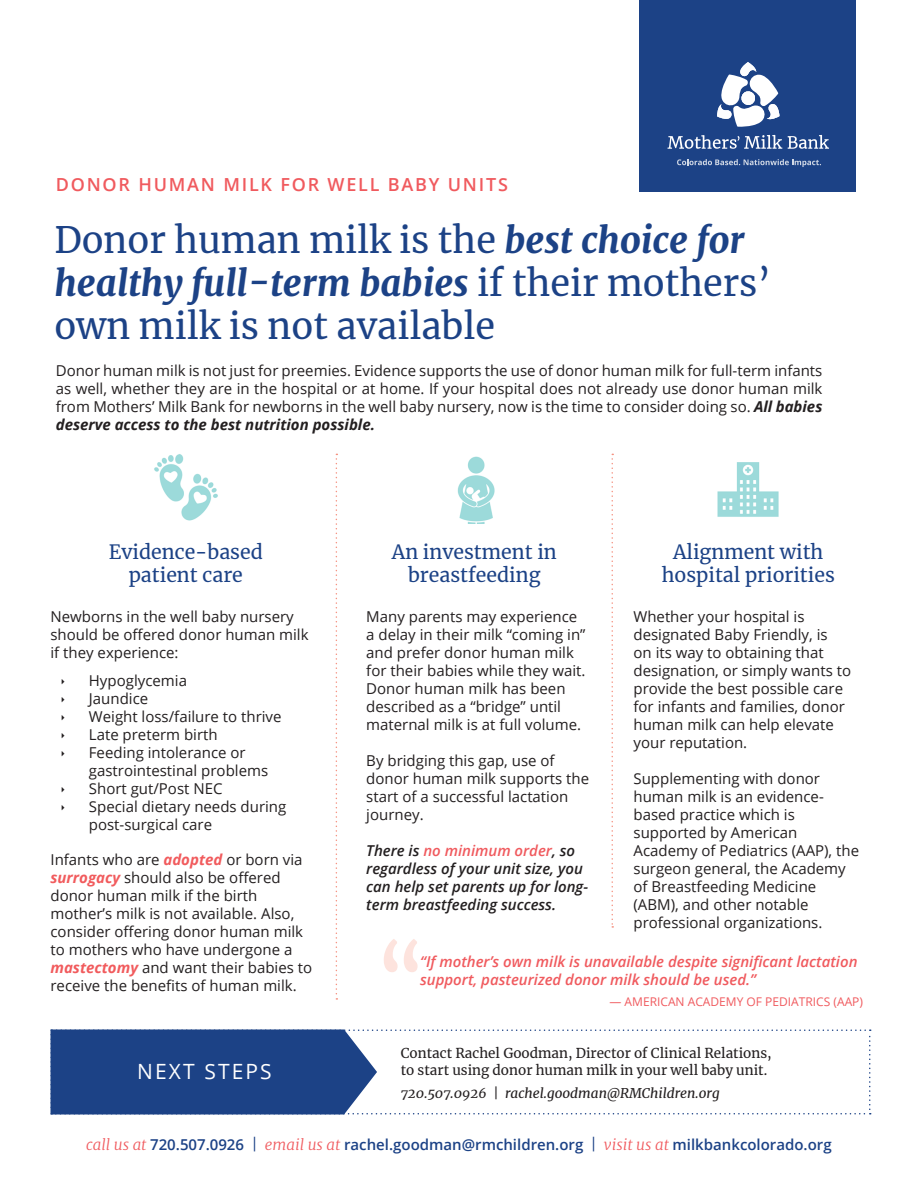
<style>
.page{position:relative;width:918px;height:1188px;background:#fff}
.page>*{position:absolute;margin:0;border:0;box-sizing:border-box;transform-origin:0 0}
.t1{font:800 72px "Merriweather";color:#fde3dd}
.t2{font:36px/43.2px "Merriweather";color:#1c4286}
.t3{font:21px "Open Sans";letter-spacing:.1em;color:#fff}
.t4{font:19.5px/23.4px "Merriweather";color:#1c4286;text-align:center}
.t5{font:600 18px "Open Sans";letter-spacing:.1em;color:#f05a5e}
.t6{font:15px/18px "Open Sans";color:#231f20}
.t7{font:italic 600 15px/18px "Open Sans";color:#231f20}
.t8{font:italic 600 15px/18px "Open Sans";color:#f05a5e}
.t9{font:600 15px "Open Sans";color:#1c4286}
.t10{font:13.5px/16.2px "Merriweather";color:#231f20}
.t11{font:italic 13.5px "Merriweather";color:#231f20}
.t12{font:12px "Open Sans";color:#f05a5e}
.s1{font-weight:800;font-style:italic}
.s2{font-weight:700;font-style:italic}
.s3{color:#f05a5e}
.s4{font-weight:700;font-style:italic;color:#f15b5d}
.s5{font-family:"Merriweather";font-weight:300;font-style:italic;color:#f05a5e}
.s6{font-family:"Merriweather";font-weight:300}
</style>
<div class="page">
<img style="left:154px;top:454px;width:64px;height:67px">
<svg style="left:51px;top:1029px;width:820px;height:85px"></svg>
<svg style="left:336px;top:454px;width:1px;height:546px"></svg>
<img style="left:457px;top:456px;width:38px;height:67px">
<img style="left:717px;top:462px;width:62px;height:55px">
<svg style="left:612px;top:454px;width:1px;height:474px"></svg>
<div style="left:639px;top:0;width:217px;height:191px;background:#1c4286"></div>
<svg style="left:717px;top:62px;width:62px;height:65px"></svg>
<svg style="left:788px;top:135px;width:41px;height:14px"></svg>
<svg style="left:668px;top:135px;width:114px;height:14px"></svg>
<svg style="left:677px;top:159px;width:144px;height:8px"></svg>
<p class="t5" style="left:56px;top:172px;width:454px">DONOR HUMAN MILK FOR WELL BABY UNITS</p>
<p class="t2" style="left:54px;top:217px;width:718px">Donor human milk is the <span class="s1">best choice for healthy full-term babies</span> if their mothers’ own milk is not available</p>
<p class="t6" style="left:56px;top:361px;width:768px;text-align:justify">Donor human milk is not just for preemies. Evidence supports the use of donor human milk for full-term infants as well, whether they are in the hospital or at home. If your hospital does not already use donor human milk from Mothers’ Milk Bank for newborns in the well baby nursery, now is the time to consider doing so. <span class="s2">All babies deserve access to the best nutrition possible.</span></p>
<p class="t4" style="left:109px;top:540px;width:156px">Evidence-based patient care</p>
<p class="t4" style="left:662px;top:540px;width:175px">Alignment with hospital priorities</p>
<p class="t6" style="left:366px;top:607px;width:221px">Many parents may experience a delay in their milk “coming in” and prefer donor human milk for their babies while they wait.<br>Donor human milk has been described as a “bridge” until maternal milk is at full volume.</p>
<p class="t6" style="left:366px;top:751px;width:224px">By bridging this gap, use of donor human milk supports the start of a successful lactation journey.</p>
<p class="t7" style="left:366px;top:841px;width:223px">There is <span class="s3">no minimum order</span>, so regardless of your unit size, you can help set parents up for long&shy;term breastfeeding success.</p>
<p class="t4" style="left:392px;top:540px;width:166px">An investment in breastfeeding</p>
<p class="t6" style="left:51px;top:607px;width:260px">Newborns in the well baby nursery should be offered donor human milk if they experience:</p>
<p class="t6" style="left:634px;top:607px;width:219px">Whether your hospital is designated Baby Friendly, is<br>on its way to obtaining that designation, or simply wants to provide the best possible care for infants and families, donor human milk can help elevate your reputation.</p>
<p class="t6" style="left:634px;top:769px;width:227px">Supplementing with donor human milk is an evidence&shy;based practice which is supported by American<br>Academy of Pediatrics (AAP), the surgeon general, the Academy of Breastfeeding Medicine (ABM), and other notable professional organizations.</p>
<p class="t6" style="left:89px;top:671px;width:100px">Hypoglycemia</p>
<p class="t6" style="left:89px;top:689px;width:61px">Jaundice</p>
<p class="t6" style="left:89px;top:707px;width:194px">Weight loss/failure to thrive</p>
<p class="t6" style="left:89px;top:725px;width:130px">Late preterm birth</p>
<p class="t6" style="left:89px;top:743px;width:181px">Feeding intolerance or gastrointestinal problems</p>
<p class="t6" style="left:89px;top:779px;width:135px">Short gut/Post NEC</p>
<p class="t6" style="left:89px;top:797px;width:199px">Special dietary needs during post-surgical care</p>
<p class="t6" style="left:51px;top:850px;width:263px">Infants who are <span class="s4">adopted</span> or born via <span class="s4">surrogacy</span> should also be offered donor human milk if the birth mother’s milk is not available. Also, consider offering donor human milk to mothers who have undergone a <span class="s4">mastectomy</span> and want their babies to receive the benefits of human milk.</p>
<p class="t1" style="left:377px;top:927px;width:49px">“</p>
<p class="t8" style="left:420px;top:952px;width:439px">“If mother’s own milk is unavailable despite significant lactation support, pasteurized donor milk should be used.”</p>
<p class="t12" style="left:609px;top:994px;width:255px">— AMERICAN ACADEMY OF PEDIATRICS (AAP)</p>
<p class="t3" style="left:137px;top:1057px;width:136px">NEXT STEPS</p>
<p class="t10" style="left:401px;top:1045px;width:373px">Contact Rachel Goodman, Director of Clinical Relations, to start using donor human milk in your well baby unit.</p>
<p class="t11" style="left:401px;top:1083px;width:321px">720.507.0926 | rachel.goodman@RMChildren.org</p>
<p class="t9" style="left:86px;top:1135px;width:747px"><span class="s5">call us at</span> 720.507.0926 <span class="s6">|</span> <span class="s5">email us at</span> rachel.goodman@rmchildren.org <span class="s6">|</span> <span class="s5">visit us at</span> milkbankcolorado.org</p>
</div>
